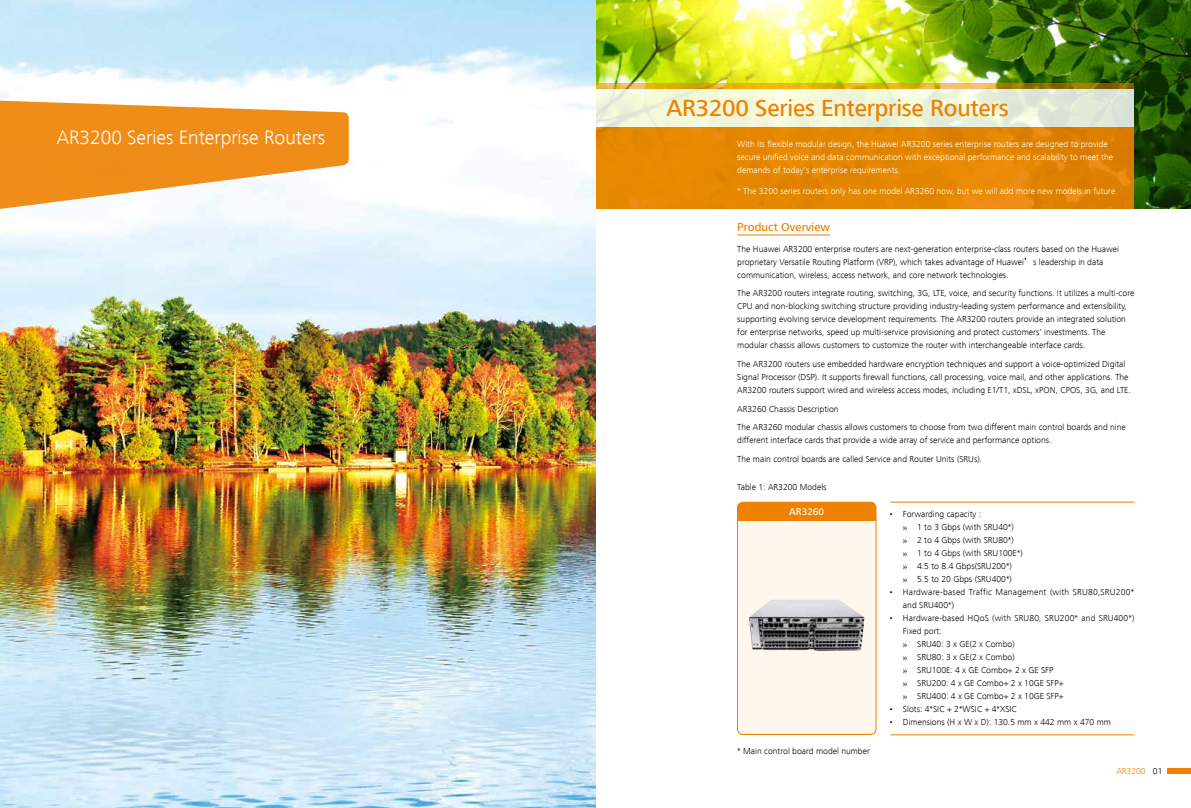
<style>
.page{position:relative;width:1191px;height:808px;background:#fff}
.page>*{position:absolute;margin:0;border:0;box-sizing:border-box;transform-origin:0 0}
.t1{font:500 24px "Frutiger Next LT";letter-spacing:-.01em;color:#ef8100}
.t2{font:300 20px "Frutiger Next LT";color:#fff}
.t3{font:500 12px "Frutiger Next LT";color:#ef8100}
.t4{font:500 10px "Frutiger Next LT";color:#fff}
.t5{font:300 9px/13px "Frutiger Next LT";color:#000}
.t6{font:300 9px/13px "Frutiger Next LT";color:#fff}
.t7{font:300 9px/13px "Frutiger Next LT";letter-spacing:.02em;color:#000}
.t8{font:300 9px "Frutiger Next LT";color:#ef8100}
.s1{font-family:"Sim Hei";font-weight:400}
.s2{font-family:"Sim Sun";font-weight:400}
.s3{color:#000}
</style>
<div class="page">
<img style="left:595px;top:0;width:596px;height:208px">
<svg style="left:595px;top:127px;width:539px;height:81px;background:#e48602"></svg>
<svg style="left:595px;top:89px;width:539px;height:38px;background:#ecf2da"></svg>
<svg style="left:595px;top:84px;width:539px;height:5px;background:#cca21d"></svg>
<hr style="left:737px;top:235px;width:93px;height:1px;background:#ef8100">
<div style="left:737px;top:502px;width:139px;height:232px;background:#fff7ed;border-radius:6px"></div>
<div style="left:737px;top:502px;width:139px;height:19px;background:#ef8100"></div>
<div style="left:737px;top:502px;width:139px;height:233px;border:1px solid #ef8100;border-radius:6px"></div>
<hr style="left:890px;top:735px;width:244px;height:1px;background:#ef8100">
<hr style="left:890px;top:502px;width:244px;height:1px;background:#ef8100">
<img style="left:749px;top:599px;width:116px;height:51px">
<img style="left:0;top:0;width:595px;height:808px">
<svg style="left:0;top:100px;width:349px;height:111px;fill:#f08d19"></svg>
<div style="left:1167px;top:768px;width:24px;height:6px;background:#ef8100"></div>
<h2 class="t2" style="left:57px;top:126px;width:270px">AR3200 Series Enterprise Routers</h2>
<h1 class="t1" style="left:666px;top:94px;width:344px">AR3200 Series Enterprise Routers</h1>
<p class="t6" style="left:737px;top:137px;width:377px">With its flexible modular design, the Huawei AR3200 series enterprise routers are designed to provide secure unified voice and data communication with exceptional performance and scalability to meet the demands of today's enterprise requirements.</p>
<p class="t6" style="left:737px;top:185px;width:382px">* The 3200 series routers only has one model AR3260 now, but we will add more new models in future.</p>
<h3 class="t3" style="left:737px;top:220px;width:94px">Product Overview</h3>
<p class="t5" style="left:737px;top:242px;width:383px">The Huawei AR3200 enterprise routers are next-generation enterprise-class routers based on the Huawei proprietary Versatile Routing Platform (VRP), which takes advantage of Huawei<span class="s1">’</span>s leadership in data communication, wireless, access network, and core network technologies.</p>
<p class="t5" style="left:737px;top:287px;width:398px">The AR3200 routers integrate routing, switching, 3G, LTE, voice, and security functions. It utilizes a multi-core CPU and non-blocking switching structure providing industry-leading system performance and extensibility, supporting evolving service development requirements. The AR3200 routers provide an integrated solution for enterprise networks, speed up multi-service provisioning and protect customers' investments. The modular chassis allows customers to customize the router with interchangeable interface cards.</p>
<p class="t5" style="left:737px;top:357px;width:395px">The AR3200 routers use embedded hardware encryption techniques and support a voice-optimized Digital<br>Signal Processor (DSP). It supports firewall functions, call processing, voice mail, and other applications. The<br>AR3200 routers support wired and wireless access modes, including E1/T1, xDSL, xPON, CPOS, 3G, and LTE.</p>
<p class="t5" style="left:737px;top:399px;width:390px;line-height:18.7px">AR3260 Chassis Description<br>The AR3260 modular chassis allows customers to choose from two different main control boards and nine</p>
<p class="t5" style="left:737px;top:431px;width:316px;line-height:18.7px">different interface cards that provide a wide array of service and performance options.<br>The main control boards are called Service and Router Units (SRUs).</p>
<p class="t5" style="left:737px;top:481px;width:91px">Table 1: AR3200 Models</p>
<p class="t4" style="left:789px;top:506px;width:36px">AR3260</p>
<p class="t5" style="left:737px;top:744px;width:134px">* Main control board model number</p>
<p class="t5" style="left:903px;top:508px;width:121px;text-indent:-14px">• Forwarding capacity :<br><span class="s2">»</span> 1 to 3 Gbps (with SRU40*)<br><span class="s2">»</span> 2 to 4 Gbps (with SRU80*)<br><span class="s2">»</span> 1 to 4 Gbps (with SRU100E*) <span class="s2">»</span> 4.5 to 8.4 Gbps(SRU200*)<br><span class="s2">»</span> 5.5 to 20 Gbps (SRU400*)</p>
<p class="t7" style="left:903px;top:586px;width:233px;text-indent:-14px">• Hardware-based Traffic Management (with SRU80,SRU200* and SRU400*)</p>
<p class="t5" style="left:903px;top:612px;width:233px;text-indent:-14px">• Hardware-based HQoS (with SRU80, SRU200* and SRU400*)<br>Fixed port:<br><span class="s2">»</span> SRU40: 3 x GE(2 x Combo)<br><span class="s2">»</span> SRU80: 3 x GE(2 x Combo)<br><span class="s2">»</span> SRU100E: 4 x GE Combo+ 2 x GE SFP<br><span class="s2">»</span> SRU200: 4 x GE Combo+ 2 x 10GE SFP+<br><span class="s2">»</span> SRU400: 4 x GE Combo+ 2 x 10GE SFP+</p>
<p class="t5" style="left:888px;top:703px;width:130px">• Slots: 4*SIC + 2*WSIC + 4*XSIC</p>
<p class="t5" style="left:888px;top:716px;width:224px">• Dimensions (H x W x D): 130.5 mm x 442 mm x 470 mm</p>
<p class="t8" style="left:1116px;top:766px;width:48px">AR3200 <span class="s3">01</span></p>
</div>
